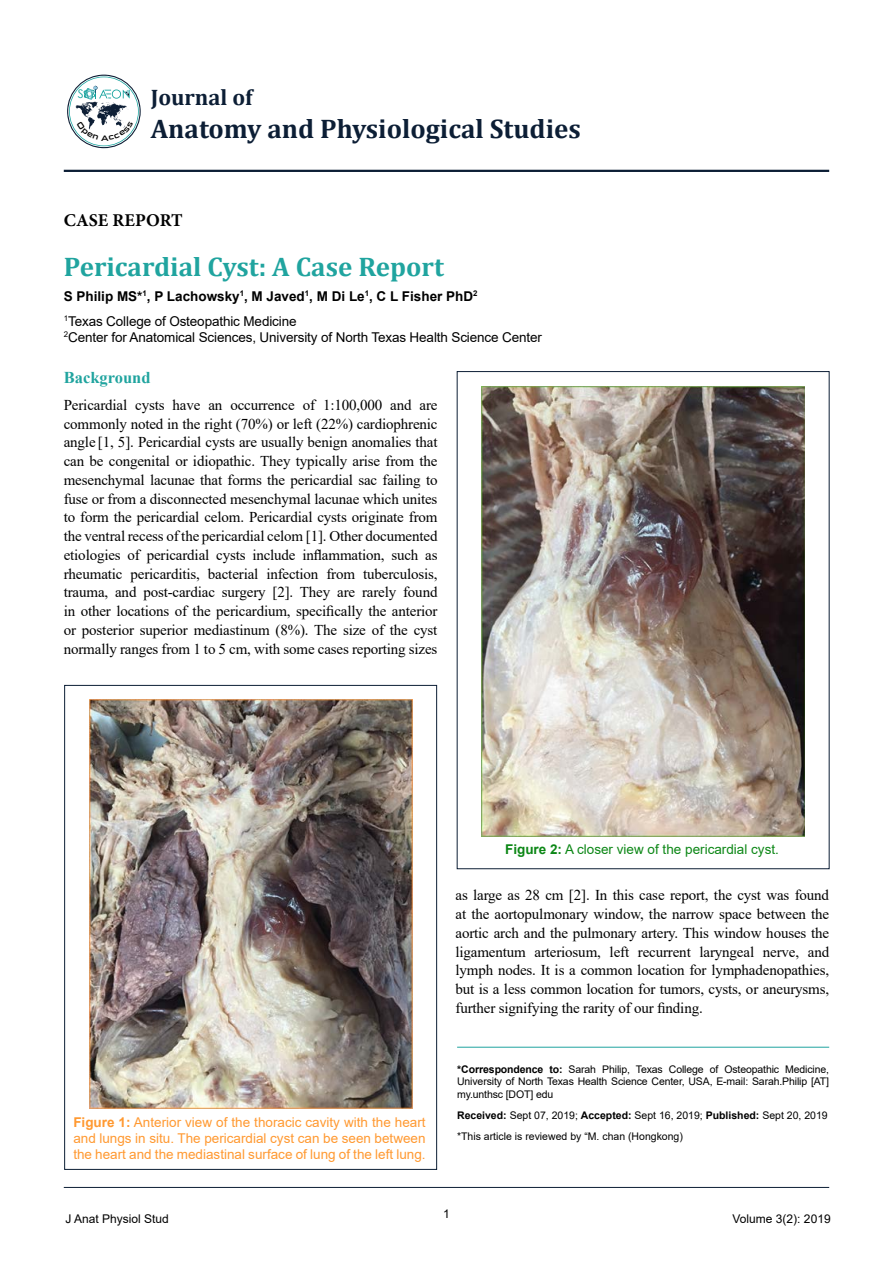
<style>
.page{position:relative;width:893px;height:1263px;background:#fff}
.page>*{position:absolute;margin:0;border:0;box-sizing:border-box;transform-origin:0 0}
.t1{font:700 27px "Cambria";color:#0c1e35}
.t2{font:700 27px "Cambria";color:#20a49f}
.t3{font:700 22.5px "Cambria";color:#0c1e35}
.t4{font:700 18px "Minion Pro";letter-spacing:.01em;color:#000}
.t5{font:700 16.5px "Times New Roman";color:#20a49f}
.t6{font:15px/18.8px "Times New Roman";letter-spacing:-.01em;color:#000;text-align:justify}
.t7{font:13.5px/16.2px "Arial";color:#ff9931;text-align:justify}
.t8{font:700 13.5px/24.8px "Arial";color:#000}
.t9{font:13.5px "Arial";letter-spacing:-.01em;color:#000}
.t10{font:13.5px "Arial";color:#0c8716}
.t11{font:12px "Arial";color:#000}
.t12{font:11.85px "Century Gothic";color:#15a39e}
.t13{font:10.5px/12.6px "Arial";color:#000;text-align:justify}
.s1{font-weight:400}
.s2{font-weight:700}
</style>
<div class="page">
<hr style="left:64px;top:170px;width:765px;height:2px;background:#0c1e35">
<hr style="left:64px;top:1187px;width:765px;height:1px;background:#0c1e35">
<hr style="left:457px;top:1047px;width:372px;height:1px;background:#20a49f">
<img style="left:89px;top:700px;width:323px;height:408px">
<img style="left:482px;top:386px;width:323px;height:450px">
<svg style="left:67px;top:75px;width:74px;height:73px"></svg>
<p class="t12" style="left:78px;top:86px;width:7px">S</p>
<h2 class="t3" style="left:151px;top:82px;width:103px">Journal of</h2>
<h1 class="t1" style="left:151px;top:109px;width:432px">Anatomy and Physiological Studies</h1>
<p class="t4" style="left:64px;top:207px;width:120px">CASE REPORT</p>
<h1 class="t2" style="left:64px;top:248px;width:382px">Pericardial Cyst: A Case Report</h1>
<p class="t8" style="left:64px;top:284px;width:415px">S Philip MS*<sup>1</sup>, P Lachowsky<sup>1</sup>, M Javed<sup>1</sup>, M Di Le<sup>1</sup>, C L Fisher PhD<sup>2<br></sup><sup>1</sup><span class="s1">Texas College of Osteopathic Medicine</span></p>
<p class="t9" style="left:64px;top:328px;width:480px"><sup>2</sup>Center for Anatomical Sciences, University of North Texas Health Science Center</p>
<p class="t5" style="left:64px;top:365px;width:88px">Background</p>
<p class="t6" style="left:64px;top:395px;width:375px">Pericardial cysts have an occurrence of 1:100,000 and are commonly noted in the right (70%) or left (22%) cardiophrenic angle [1, 5]. Pericardial cysts are usually benign anomalies that can be congenital or idiopathic. They typically arise from the mesenchymal lacunae that forms the pericardial sac failing to fuse or from a disconnected mesenchymal lacunae which unites to form the pericardial celom. Pericardial cysts originate from the ventral recess of the pericardial celom [1]. Other documented etiologies of pericardial cysts include inflammation, such as rheumatic pericarditis, bacterial infection from tuberculosis, trauma, and post-cardiac surgery [2]. They are rarely found in other locations of the pericardium, specifically the anterior or posterior superior mediastinum (8%). The size of the cyst normally ranges from 1 to 5 cm, with some cases reporting sizes</p>
<p class="t10" style="left:505px;top:840px;width:275px"><span class="s2">Figure 2:</span> A closer view of the pericardial cyst.</p>
<p class="t7" style="left:73px;top:1114px;width:354px"><span class="s2">Figure 1:</span> Anterior view of the thoracic cavity with the heart and lungs in situ. The pericardial cyst can be seen between the heart and the mediastinal surface of lung of the left lung.</p>
<p class="t6" style="left:455px;top:885px;width:375px">as large as 28 cm [2]. In this case report, the cyst was found at the aortopulmonary window, the narrow space between the aortic arch and the pulmonary artery. This window houses the ligamentum arteriosum, left recurrent laryngeal nerve, and lymph nodes. It is a common location for lymphadenopathies, but is a less common location for tumors, cysts, or aneurysms, further signifying the rarity of our finding.</p>
<p class="t13" style="left:457px;top:1062px;width:374px"><span class="s2">*Correspondence to:</span> Sarah Philip, Texas College of Osteopathic Medicine, University of North Texas Health Science Center, USA, E-mail: Sarah.Philip [AT] my.unthsc [DOT] edu</p>
<p class="t13" style="left:457px;top:1104px;width:372px;line-height:21.1px"><span class="s2">Received:</span> Sept 07, 2019; <span class="s2">Accepted:</span> Sept 16, 2019; <span class="s2">Published:</span> Sept 20, 2019 *This article is reviewed by “M. chan (Hongkong)</p>
<p class="t11" style="left:443px;top:1205px;width:8px">1</p>
<p class="t11" style="left:65px;top:1210px;width:105px">J Anat Physiol Stud</p>
<p class="t11" style="left:733px;top:1210px;width:100px">Volume 3(2): 2019</p>
</div>
